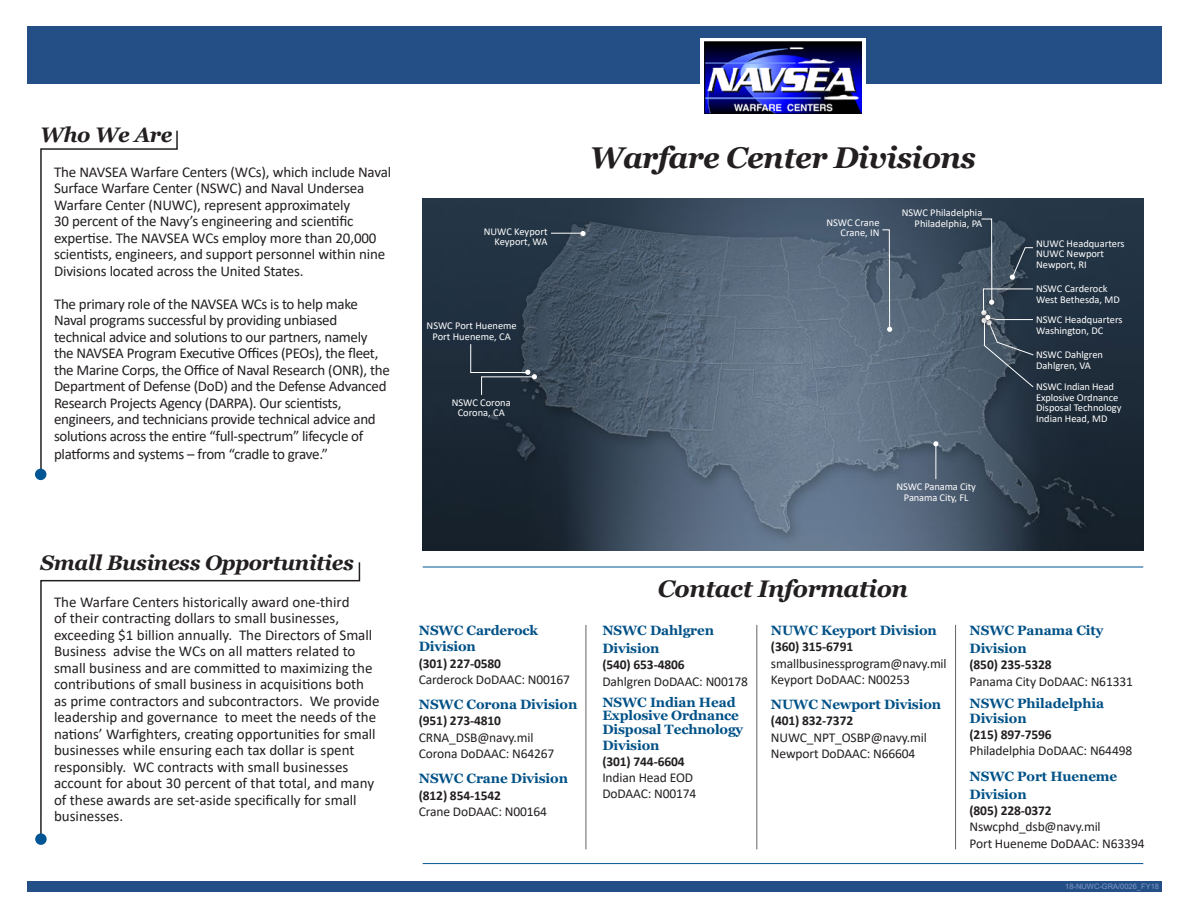
<style>
.page{position:relative;width:1188px;height:918px;background:#fff}
.page>*{position:absolute;margin:0;border:0;box-sizing:border-box;transform-origin:0 0}
.t1{font:italic 700 30px "Georgia";letter-spacing:-.02em;color:#231f20}
.t2{font:italic 700 24px "Georgia";letter-spacing:-.02em;color:#231f20}
.t3{font:italic 700 21px "Georgia";letter-spacing:-.02em;color:#231f20}
.t4{font:15px/16.5px "Calibri";letter-spacing:-.01em;color:#231f20}
.t5{font:13.5px/16.2px "Calibri";letter-spacing:-.01em;color:#231f20}
.t6{font:700 13.5px/18px "Georgia";letter-spacing:-.01em;color:#005187}
.t7{font:700 13.5px "Calibri";letter-spacing:-.01em;color:#231f20}
.t8{font:10.5px/10.5px "Calibri";color:#fff}
.t9{font:7.5px "Arial";color:#839ac6}
</style>
<div class="page">
<div style="left:27px;top:27px;width:1134px;height:56px;background:#234f86"></div>
<div style="left:27px;top:881px;width:1134px;height:11px;background:#234f86"></div>
<svg style="left:40px;top:562px;width:321px;height:271px"></svg>
<svg style="left:39px;top:130px;width:139px;height:346px"></svg>
<div style="left:35px;top:469px;width:11px;height:11px;background:#005594;border-radius:50%"></div>
<div style="left:35px;top:833px;width:12px;height:12px;background:#005594;border-radius:50%"></div>
<svg style="left:700px;top:38px;width:166px;height:65px"></svg>
<img style="left:705px;top:42px;width:156px;height:72px">
<img style="left:423px;top:199px;width:720px;height:352px">
<hr style="left:551px;top:233px;width:32px;height:1px;background:#fff">
<svg style="left:580px;top:231px;width:6px;height:5px"></svg>
<svg style="left:470px;top:343px;width:67px;height:53px;background:#2e3b48"></svg>
<div style="left:980px;top:314px;width:18px;height:18px;background:#485969"></div>
<div style="left:975px;top:312px;width:18px;height:17px;background:#465767"></div>
<hr style="left:936px;top:444px;width:1px;height:35px;background:#fff">
<svg style="left:933px;top:441px;width:5px;height:5px"></svg>
<svg style="left:979px;top:309px;width:2px;height:15px"></svg>
<hr style="left:955px;top:625px;width:1px;height:224px;background:#636366">
<hr style="left:756px;top:625px;width:1px;height:224px;background:#636366">
<hr style="left:586px;top:625px;width:1px;height:224px;background:#636366">
<svg style="left:981px;top:218px;width:53px;height:170px;background:#3f4e5d"></svg>
<svg style="left:882px;top:229px;width:10px;height:103px"></svg>
<hr style="left:423px;top:567px;width:720px;height:1px;background:#005594">
<hr style="left:423px;top:863px;width:720px;height:1px;background:#005594">
<p class="t3" style="left:40px;top:121px;width:134px">Who We Are</p>
<p class="t4" style="left:54px;top:163px;width:339px">The NAVSEA Warfare Centers (WCs), which include Naval Surface Warfare Center (NSWC) and Naval Undersea Warfare Center (NUWC), represent approximately<br>30 percent of the Navy’s engineering and scientific expertise. The NAVSEA WCs employ more than 20,000 scientists, engineers, and support personnel within nine Divisions located across the United States.</p>
<p class="t4" style="left:54px;top:295px;width:337px">The primary role of the NAVSEA WCs is to help make Naval programs successful by providing unbiased technical advice and solutions to our partners, namely the NAVSEA Program Executive Offices (PEOs), the fleet, the Marine Corps, the Office of Naval Research (ONR), the Department of Defense (DoD) and the Defense Advanced Research Projects Agency (DARPA). Our scientists, engineers, and technicians provide technical advice and solutions across the entire “full-spectrum” lifecycle of</p>
<p class="t4" style="left:54px;top:445px;width:276px">platforms and systems – from “cradle to grave.”</p>
<p class="t3" style="left:40px;top:549px;width:315px">Small Business Opportunities</p>
<p class="t4" style="left:54px;top:593px;width:327px">The Warfare Centers historically award one-third<br>of their contracting dollars to small businesses, exceeding $1 billion annually. The Directors of Small Business advise the WCs on all matters related to small business and are committed to maximizing the contributions of small business in acquisitions both as prime contractors and subcontractors. We provide leadership and governance to meet the needs of the nations’ Warfighters, creating opportunities for small businesses while ensuring each tax dollar is spent responsibly. WC contracts with small businesses account for about 30 percent of that total, and many of these awards are set-aside specifically for small businesses.</p>
<p class="t1" style="left:590px;top:139px;width:388px">Warfare Center Divisions</p>
<p class="t8" style="left:826px;top:217px;width:55px">NSWC Crane</p>
<p class="t8" style="left:484px;top:226px;width:65px">NUWC Keyport</p>
<p class="t8" style="left:841px;top:227px;width:41px">Crane, IN</p>
<p class="t8" style="left:494px;top:236px;width:55px">Keyport, WA</p>
<p class="t8" style="left:902px;top:207px;width:82px">NSWC Philadelphia</p>
<p class="t8" style="left:915px;top:218px;width:69px">Philadelphia, PA</p>
<p class="t8" style="left:427px;top:320px;width:92px">NSWC Port Hueneme</p>
<p class="t8" style="left:433px;top:331px;width:80px">Port Hueneme, CA</p>
<p class="t8" style="left:452px;top:397px;width:61px">NSWC Corona</p>
<p class="t8" style="left:458px;top:407px;width:49px">Corona, CA</p>
<p class="t8" style="left:896px;top:481px;width:81px">NSWC Panama City</p>
<p class="t8" style="left:904px;top:492px;width:66px">Panama City, FL</p>
<p class="t2" style="left:658px;top:573px;width:252px">Contact Information</p>
<p class="t8" style="left:1036px;top:238px;width:90px">NUWC Headquarters</p>
<p class="t8" style="left:1036px;top:248px;width:70px">NUWC Newport</p>
<p class="t8" style="left:1036px;top:259px;width:52px">Newport, RI</p>
<p class="t8" style="left:1036px;top:283px;width:73px">NSWC Carderock</p>
<p class="t8" style="left:1036px;top:294px;width:85px">West Bethesda, MD</p>
<p class="t8" style="left:1036px;top:314px;width:88px">NSWC Headquarters</p>
<p class="t8" style="left:1036px;top:325px;width:69px">Washington, DC</p>
<p class="t8" style="left:1036px;top:349px;width:68px">NSWC Dahlgren</p>
<p class="t8" style="left:1036px;top:360px;width:56px">Dahlgren, VA</p>
<p class="t8" style="left:1036px;top:381px;width:87px">NSWC Indian Head<br>Explosive Ordnance<br>Disposal Technology</p>
<p class="t8" style="left:1036px;top:413px;width:73px">Indian Head, MD</p>
<p class="t6" style="left:419px;top:622px;width:121px;line-height:16.2px">NSWC Carderock<br>Division</p>
<p class="t7" style="left:419px;top:653px;width:84px">(301) 227-0580</p>
<p class="t5" style="left:419px;top:671px;width:153px">Carderock DoDAAC: N00167</p>
<p class="t6" style="left:419px;top:696px;width:160px">NSWC Corona Division</p>
<p class="t7" style="left:419px;top:711px;width:84px">(951) 273-4810</p>
<p class="t5" style="left:419px;top:729px;width:116px">CRNA_DSB@navy.mil</p>
<p class="t5" style="left:419px;top:745px;width:137px">Corona DoDAAC: N64267</p>
<p class="t6" style="left:419px;top:770px;width:151px">NSWC Crane Division</p>
<p class="t7" style="left:419px;top:785px;width:84px">(812) 854-1542</p>
<p class="t5" style="left:419px;top:803px;width:130px">Crane DoDAAC: N00164</p>
<p class="t6" style="left:602px;top:621px;width:113px">NSWC Dahlgren<br>Division</p>
<p class="t7" style="left:602px;top:655px;width:84px">(540) 653-4806</p>
<p class="t5" style="left:602px;top:673px;width:147px">Dahlgren DoDAAC: N00178</p>
<p class="t6" style="left:602px;top:695px;width:142px;line-height:13.5px">NSWC Indian Head<br>Explosive Ordnance<br>Disposal Technology</p>
<p class="t6" style="left:602px;top:736px;width:59px">Division</p>
<p class="t7" style="left:602px;top:752px;width:84px">(301) 744-6604</p>
<p class="t5" style="left:602px;top:769px;width:96px">Indian Head EOD<br>DoDAAC: N00174</p>
<p class="t6" style="left:771px;top:621px;width:167px">NUWC Keyport Division</p>
<p class="t7" style="left:771px;top:637px;width:84px">(360) 315-6791</p>
<p class="t5" style="left:771px;top:655px;width:177px">smallbusinessprogram@navy.mil</p>
<p class="t5" style="left:771px;top:671px;width:141px">Keyport DoDAAC: N00253</p>
<p class="t6" style="left:771px;top:696px;width:172px">NUWC Newport Division</p>
<p class="t7" style="left:771px;top:711px;width:84px">(401) 832-7372</p>
<p class="t5" style="left:771px;top:729px;width:157px">NUWC_NPT_OSBP@navy.mil</p>
<p class="t5" style="left:771px;top:745px;width:146px">Newport DoDAAC: N66604</p>
<p class="t6" style="left:970px;top:621px;width:135px">NSWC Panama City<br>Division</p>
<p class="t7" style="left:970px;top:655px;width:84px">(850) 235-5328</p>
<p class="t5" style="left:970px;top:673px;width:165px">Panama City DoDAAC: N61331</p>
<p class="t6" style="left:970px;top:696px;width:136px;line-height:15px">NSWC Philadelphia<br>Division</p>
<p class="t7" style="left:970px;top:725px;width:84px">(215) 897-7596</p>
<p class="t5" style="left:970px;top:742px;width:164px">Philadelphia DoDAAC: N64498</p>
<p class="t6" style="left:970px;top:767px;width:149px">NSWC Port Hueneme<br>Division</p>
<p class="t7" style="left:970px;top:801px;width:84px">(805) 228-0372</p>
<p class="t5" style="left:970px;top:818px;width:133px">Nswcphd_dsb@navy.mil</p>
<p class="t5" style="left:970px;top:835px;width:177px">Port Hueneme DoDAAC: N63394</p>
<p class="t9" style="left:1065px;top:881px;width:95px">18-NUWC-GRA/0026_FY18</p>
</div>
